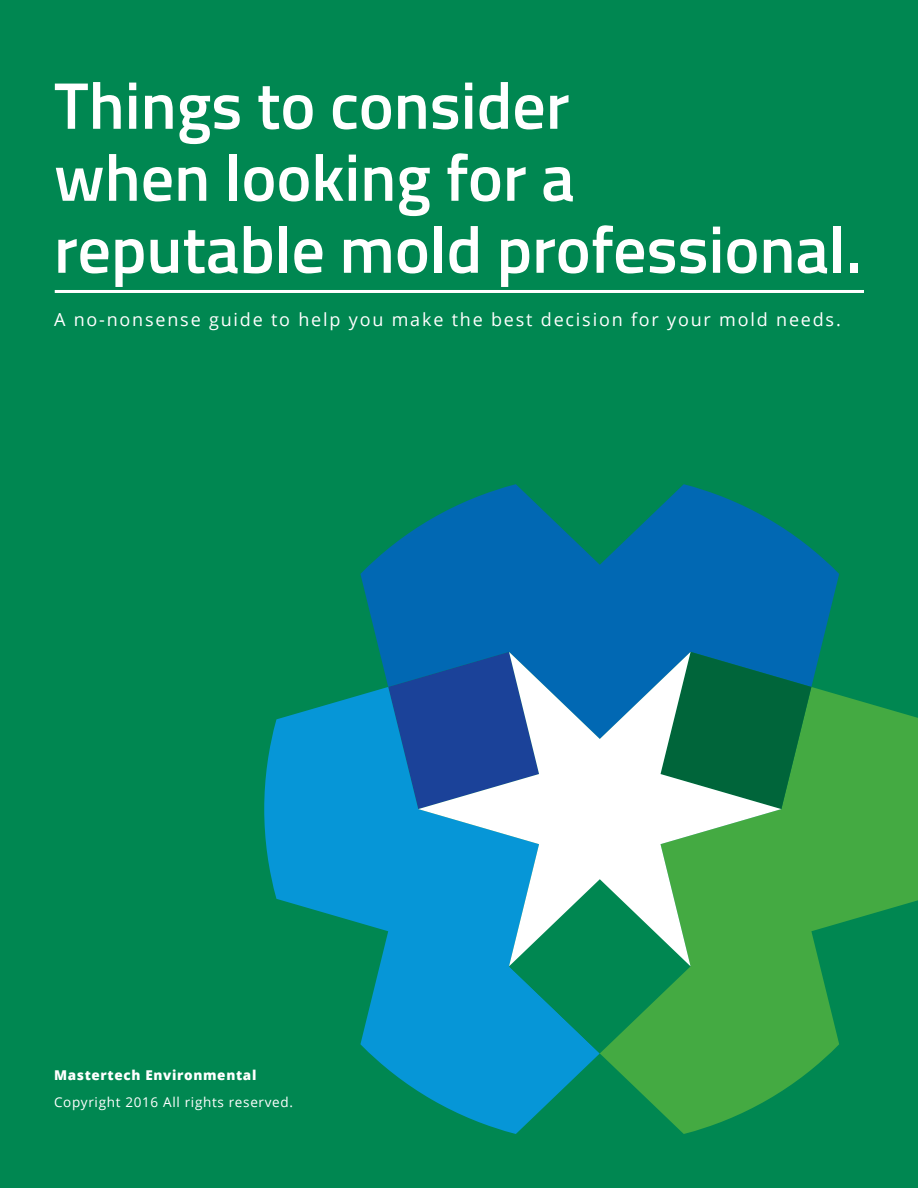
<style>
.page{position:relative;width:918px;height:1188px;background:#008751}
.page>*{position:absolute;margin:0;border:0;box-sizing:border-box;transform-origin:0 0}
.White_title{font:600 66px "Titillium Web";color:#fff}
.White_title-2{font:18px "Open Sans";letter-spacing:.1em;color:#fff}
.White_title-3{font:13.5px "Open Sans";letter-spacing:.05em;color:#fff}
.White_title-4{font:800 13.5px "Open Sans";letter-spacing:.05em;color:#fff}
</style>
<div class="page">
<hr style="left:55px;top:290px;width:809px;height:3px;background:#fff">
<svg style="left:264px;top:695px;width:336px;height:439px;fill:#0696d7"></svg>
<svg style="left:509px;top:966px;width:91px;height:87px"></svg>
<svg style="left:600px;top:695px;width:318px;height:439px;fill:#44aa42"></svg>
<svg style="left:360px;top:484px;width:479px;height:255px;fill:#0168b3"></svg>
<svg style="left:781px;top:652px;width:30px;height:157px;background:#197f54"></svg>
<svg style="left:418px;top:652px;width:363px;height:314px;background:#62a6a9"></svg>
<p class="White_title" style="left:54px;top:56px;width:517px">Things to consider</p>
<p class="White_title" style="left:54px;top:128px;width:522px">when looking for a</p>
<p class="White_title" style="left:54px;top:200px;width:809px">reputable mold professional.</p>
<p class="White_title-2" style="left:54px;top:307px;width:788px">A no-nonsense guide to help you make the best decision for your mold needs.</p>
<p class="White_title-4" style="left:54px;top:1065px;width:204px">Mastertech Environmental</p>
<p class="White_title-3" style="left:54px;top:1093px;width:241px">Copyright 2016 All rights reserved.</p>
</div>
